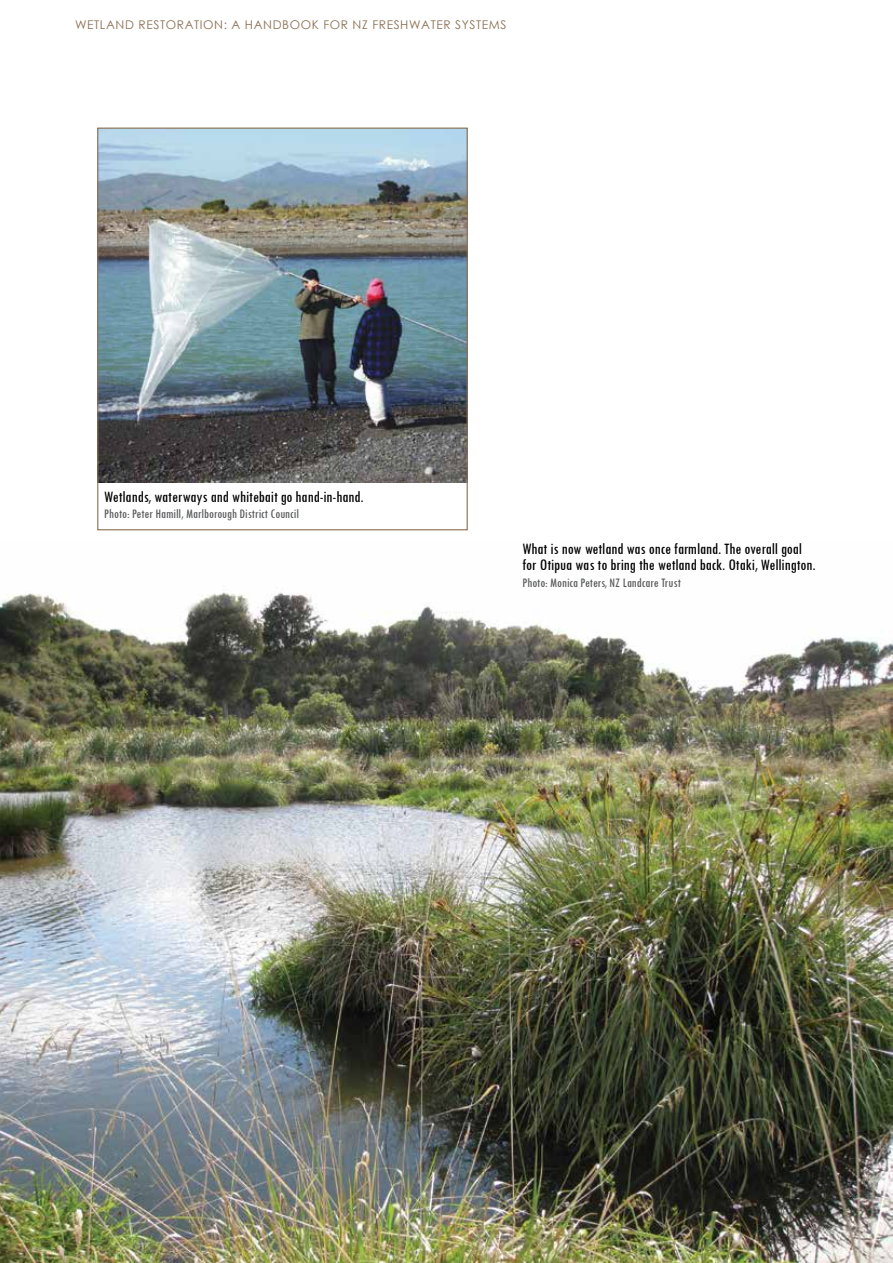
<style>
.page{position:relative;width:893px;height:1263px;background:#fff}
.page>*{position:absolute;margin:0;border:0;box-sizing:border-box;transform-origin:0 0}
.t1{font:condensed 16.5px/16.5px "Tw Cen";color:#000}
.t2{font:condensed 13.5px "Tw Cen";color:#58595b}
.t3{font:12px "Century Gothic";letter-spacing:.05em;color:#8b6e51}
</style>
<div class="page">
<img style="left:0;top:592px;width:893px;height:671px">
<img style="left:99px;top:130px;width:367px;height:352px">
<div style="left:97px;top:128px;width:371px;height:402px;border:1px solid #8b6e51"></div>
<p class="t3" style="left:75px;top:16px;width:433px">WETLAND RESTORATION: A HANDBOOK FOR NZ FRESHWATER SYSTEMS</p>
<p class="t1" style="left:104px;top:488px;width:261px">Wetlands, waterways and whitebait go hand-in-hand.</p>
<p class="t2" style="left:104px;top:506px;width:196px">Photo: Peter Hamill, Marlborough District Council</p>
<p class="t1" style="left:522px;top:540px;width:295px">What is now wetland was once farmland. The overall goal for Otipua was to bring the wetland back. Otaki, Wellington.</p>
<p class="t2" style="left:522px;top:574px;width:160px">Photo: Monica Peters, NZ Landcare Trust</p>
</div>
